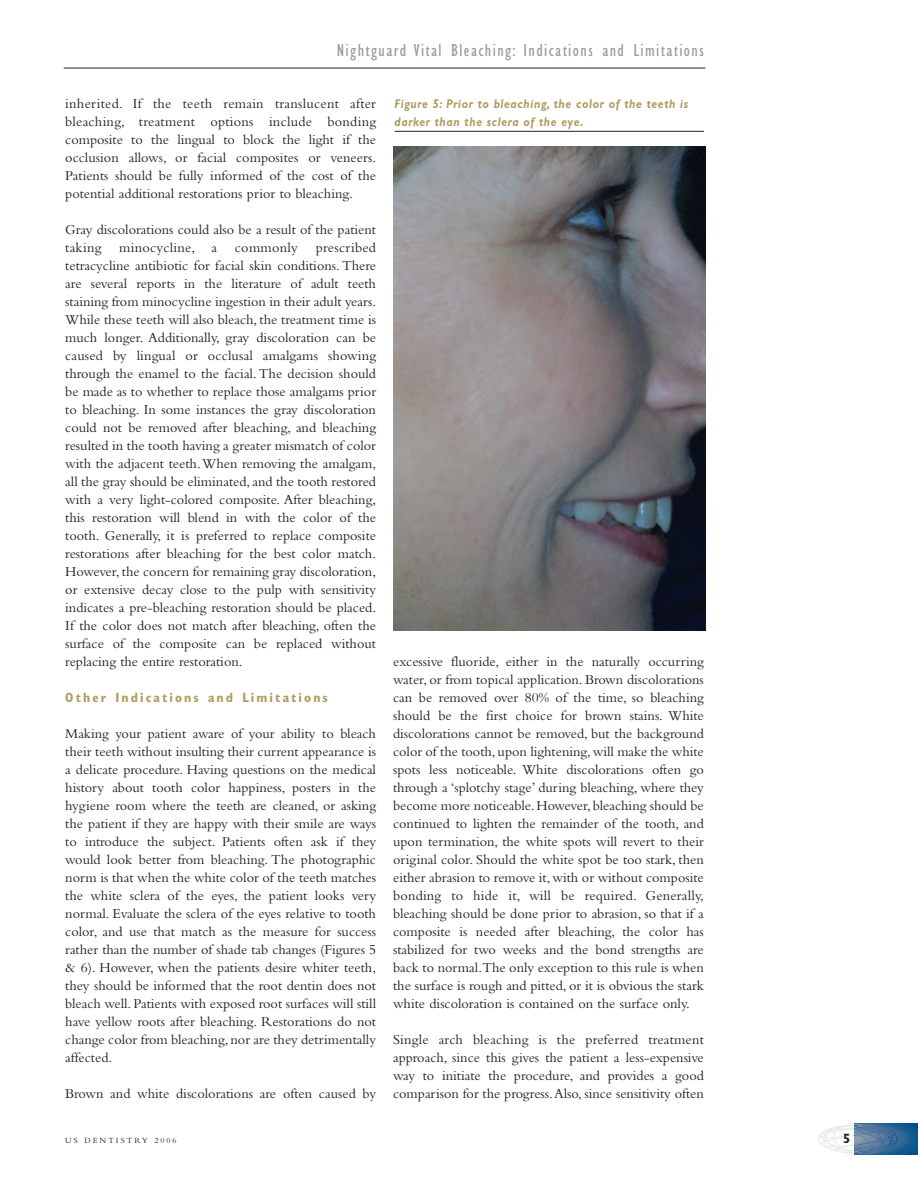
<style>
.page{position:relative;width:918px;height:1188px;background:#fff}
.page>*{position:absolute;margin:0;border:0;box-sizing:border-box;transform-origin:0 0}
.t1{font:condensed 18px "Gill Sans";letter-spacing:.08em;color:#999b9e}
.t2{font:14.25px/18px "Bembo";color:#231f20;text-align:justify}
.t3{font:14.25px "Bembo";letter-spacing:.02em;color:#231f20}
.t4{font:700 condensed 13.5px "Gill Sans";letter-spacing:.155em;color:#af9b5f}
.t5{font:700 condensed 13.5px "Gill Sans";color:#231f20}
.t6{font:italic 700 12.75px/18px "Gill Sans";letter-spacing:.055em;color:#af9b5f;scale:.9 1}
.t7{font:8.25px "Bembo";letter-spacing:.245em;color:#231f20}
</style>
<div class="page">
<hr style="left:64px;top:68px;width:641px;height:1px;background:#231f20">
<svg style="left:898px;top:1124px;width:20px;height:30px"></svg>
<svg style="left:818px;top:1124px;width:80px;height:30px"></svg>
<hr style="left:395px;top:131px;width:309px;height:1px;background:#231f20">
<img style="left:393px;top:146px;width:312px;height:485px">
<p class="t1" style="left:337px;top:43px;width:369px">Nightguard Vital Bleaching: Indications and Limitations</p>
<p class="t2" style="left:65px;top:96px;width:312px">inherited. If the teeth remain translucent after bleaching, treatment options include bonding composite to the lingual to block the light if the occlusion allows, or facial composites or veneers.<br>Patients should be fully informed of the cost of the potential additional restorations prior to bleaching.</p>
<p class="t2" style="left:65px;top:222px;width:312px">Gray discolorations could also be a result of the patient taking</p>
<p class="t2" style="left:65px;top:240px;width:312px;text-indent:251px">prescribed tetracycline antibiotic for facial skin conditions. There are several reports in the literature of adult teeth staining from minocycline ingestion in their adult years.<br>While these teeth will also bleach, the treatment time is much longer. Additionally, gray discoloration can be caused by lingual or occlusal amalgams showing through the enamel to the facial. The decision should be made as to whether to replace those amalgams prior to bleaching. In some instances the gray discoloration could not be removed after bleaching, and bleaching resulted in the tooth having a greater mismatch of color with the adjacent teeth.When removing the amalgam, all the gray should be eliminated, and the tooth restored with a very light-colored composite. After bleaching, this restoration will blend in with the color of the tooth. Generally, it is preferred to replace composite restorations after bleaching for the best color match.<br>However, the concern for remaining gray discoloration, or extensive decay close to the pulp with sensitivity indicates a pre-bleaching restoration should be placed.<br>If the color does not match after bleaching, often the surface of the composite can be replaced without replacing the entire restoration.</p>
<p class="t4" style="left:65px;top:693px;width:264px">Other Indications and Limitations</p>
<p class="t2" style="left:65px;top:726px;width:312px">Making your patient aware of your ability to bleach their teeth without insulting their current appearance is a delicate procedure. Having questions on the medical history about tooth color happiness, posters in the hygiene room where the teeth are cleaned, or asking the patient if they are happy with their smile are ways to introduce the subject. Patients often ask if they would look better from bleaching. The photographic norm is that when the white color of the teeth matches the white sclera of the eyes, the patient looks very normal. Evaluate the sclera of the eyes relative to tooth color, and use that match as the measure for success rather than the number of shade tab changes (Figures 5 &amp; 6). However, when the patients desire whiter teeth, they should be informed that the root dentin does not bleach well. Patients with exposed root surfaces will still have yellow roots after bleaching. Restorations do not change color from bleaching, nor are they detrimentally affected.</p>
<p class="t2" style="left:65px;top:1086px;width:312px">Brown and white discolorations are often caused by</p>
<p class="t3" style="left:119px;top:242px;width:99px">minocycline, a</p>
<p class="t3" style="left:235px;top:242px;width:64px">commonly</p>
<p class="t6" style="left:395px;top:96px;width:328px">Figure 5: Prior to bleaching, the color of the teeth is darker than the sclera of the eye.</p>
<p class="t2" style="left:393px;top:654px;width:312px">excessive fluoride, either in the naturally occurring water, or from topical application. Brown discolorations can be removed over 80% of the time, so bleaching should be the first choice for brown stains. White discolorations cannot be removed, but the background color of the tooth,upon lightening,will make the white spots less noticeable. White discolorations often go through a ‘splotchy stage’ during bleaching, where they become more noticeable. However, bleaching should be continued to lighten the remainder of the tooth, and upon termination, the white spots will revert to their original color. Should the white spot be too stark, then either abrasion to remove it, with or without composite bonding to hide it, will be required. Generally, bleaching should be done prior to abrasion, so that if a composite is needed after bleaching, the color has stabilized for two weeks and the bond strengths are back to normal.The only exception to this rule is when the surface is rough and pitted, or it is obvious the stark white discoloration is contained on the surface only.</p>
<p class="t2" style="left:393px;top:1032px;width:312px">Single arch bleaching is the preferred treatment approach, since this gives the patient a less-expensive way to initiate the procedure, and provides a good comparison for the progress.Also, since sensitivity often</p>
<p class="t7" style="left:65px;top:1138px;width:113px">US DENTISTRY 2006</p>
<p class="t5" style="left:843px;top:1134px;width:9px">5</p>
</div>
